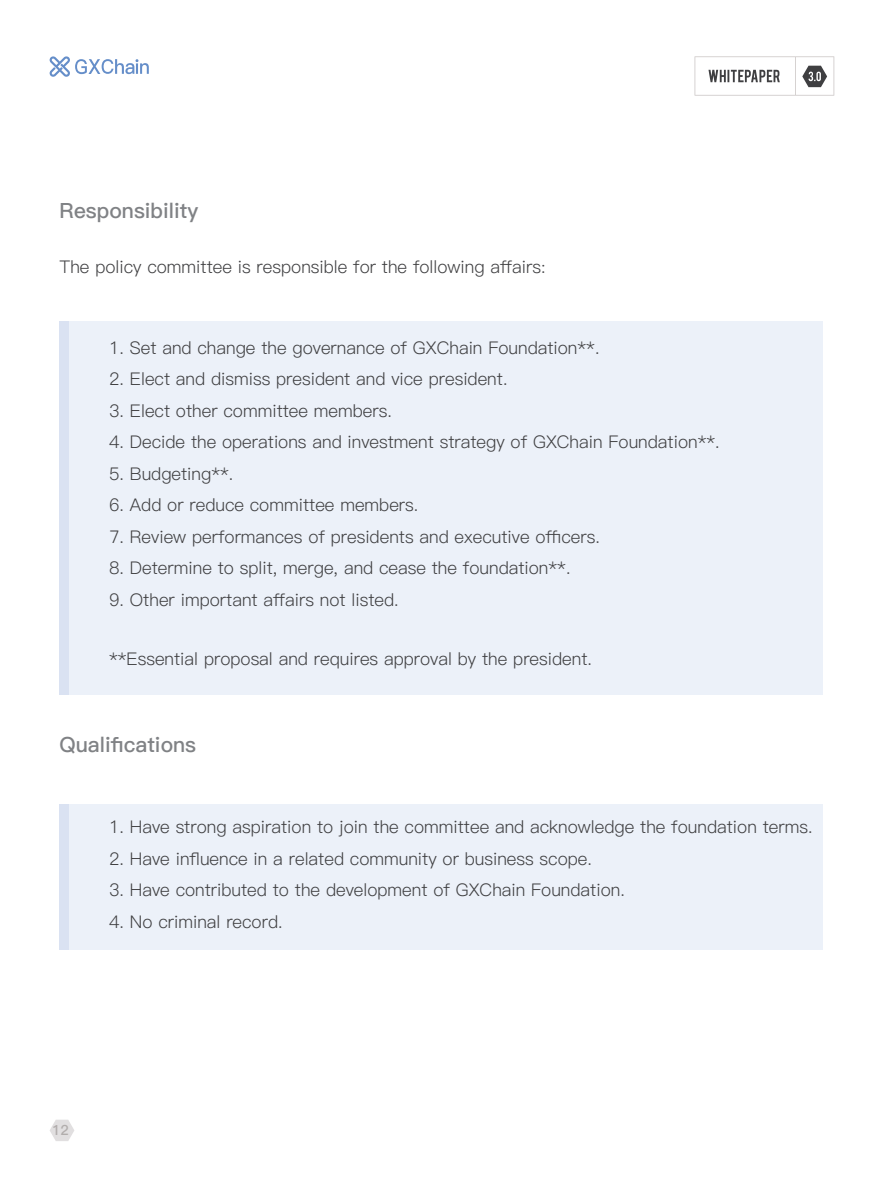
<style>
.page{position:relative;width:893px;height:1191px;background:#fff}
.page>*{position:absolute;margin:0;border:0;box-sizing:border-box;transform-origin:0 0}
.t1{font:21px "Ping Fang SC Bold";color:#808285}
.t2{font:17.5px "Ping Fang SC Regular";color:#3f3f41}
.t3{font:14px "Ping Fang SC Bold";color:#b1adac}
</style>
<div class="page">
<div style="left:60px;top:804px;width:763px;height:145px;background:#ecf1f9"></div>
<div style="left:60px;top:804px;width:9px;height:145px;background:#dae2f2"></div>
<div style="left:60px;top:321px;width:763px;height:373px;background:#ecf1f9"></div>
<div style="left:60px;top:321px;width:9px;height:373px;background:#dae2f2"></div>
<svg style="left:49px;top:56px;width:100px;height:21px"></svg>
<svg style="left:694px;top:56px;width:140px;height:40px"></svg>
<svg style="left:50px;top:1119px;width:24px;height:22px"></svg>
<p class="t1" style="left:60px;top:198px;width:140px">Responsibility</p>
<p class="t2" style="left:60px;top:256px;width:487px">The policy committee is responsible for the following affairs:</p>
<p class="t2" style="left:109px;top:337px;width:492px">1. Set and change the governance of GXChain Foundation**.</p>
<p class="t2" style="left:109px;top:368px;width:400px">2. Elect and dismiss president and vice president.</p>
<p class="t2" style="left:109px;top:400px;width:284px">3. Elect other committee members.</p>
<p class="t2" style="left:109px;top:431px;width:612px">4. Decide the operations and investment strategy of GXChain Foundation**.</p>
<p class="t2" style="left:109px;top:463px;width:126px">5. Budgeting**.</p>
<p class="t2" style="left:109px;top:494px;width:311px">6. Add or reduce committee members.</p>
<p class="t2" style="left:109px;top:526px;width:492px">7. Review performances of presidents and executive officers.</p>
<p class="t2" style="left:109px;top:557px;width:463px">8. Determine to split, merge, and cease the foundation**.</p>
<p class="t2" style="left:109px;top:589px;width:291px">9. Other important affairs not listed.</p>
<p class="t2" style="left:109px;top:648px;width:484px">**Essential proposal and requires approval by the president.</p>
<p class="t1" style="left:60px;top:732px;width:138px">Qualifications</p>
<p class="t2" style="left:109px;top:816px;width:705px">1. Have strong aspiration to join the committee and acknowledge the foundation terms.</p>
<p class="t2" style="left:109px;top:848px;width:484px">2. Have influence in a related community or business scope.</p>
<p class="t2" style="left:109px;top:879px;width:517px">3. Have contributed to the development of GXChain Foundation.</p>
<p class="t2" style="left:109px;top:911px;width:175px">4. No criminal record.</p>
<p class="t3" style="left:52px;top:1121px;width:18px">12</p>
</div>
